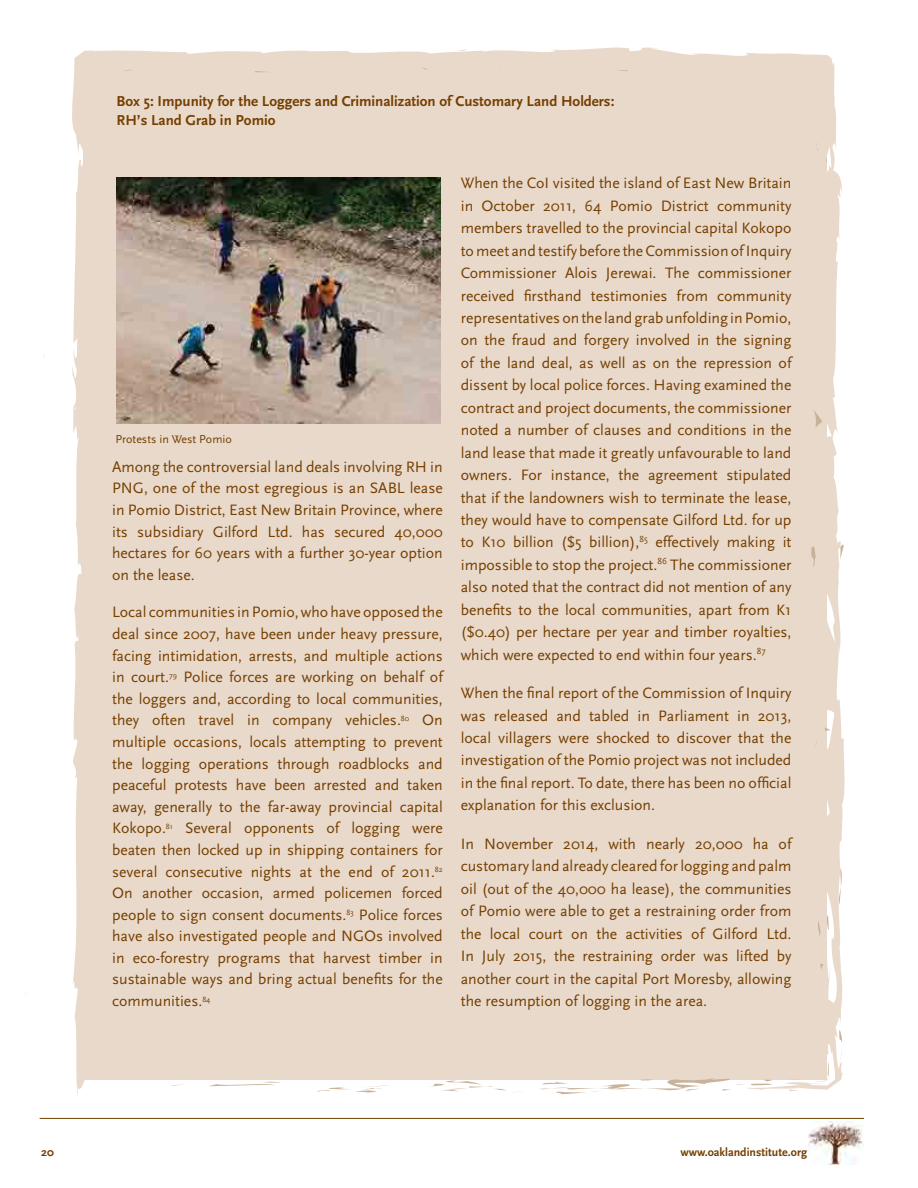
<style>
.page{position:relative;width:918px;height:1188px;background:#fff}
.page>*{position:absolute;margin:0;border:0;box-sizing:border-box;transform-origin:0 0}
.t1{font:15.75px/22.5px "Scala Sans";color:#753f00;text-align:justify}
.t2{font:700 15px/19.5px "Scala Sans";color:#753f00}
.t3{font:700 12px "Scala Sans";color:#753f00}
.t4{font:12px "Scala Sans";color:#753f00}
</style>
<div class="page">
<hr style="left:40px;top:1118px;width:824px;height:1px;background:#753f00">
<img style="left:809px;top:1122px;width:54px;height:43px">
<div style="left:72px;top:47px;width:773px;height:1048px;background:#e8d9cb"></div>
<svg style="left:816px;top:140px;width:3px;height:11px"></svg>
<svg style="left:123px;top:69px;width:14px;height:2px"></svg>
<svg style="left:787px;top:1090px;width:16px;height:1px"></svg>
<svg style="left:838px;top:1017px;width:6px;height:49px"></svg>
<svg style="left:538px;top:1078px;width:235px;height:16px"></svg>
<svg style="left:814px;top:1062px;width:18px;height:23px"></svg>
<svg style="left:787px;top:1079px;width:18px;height:1px"></svg>
<svg style="left:827px;top:914px;width:2px;height:17px"></svg>
<svg style="left:820px;top:964px;width:3px;height:6px"></svg>
<svg style="left:818px;top:911px;width:3px;height:32px"></svg>
<svg style="left:825px;top:727px;width:5px;height:4px"></svg>
<svg style="left:810px;top:544px;width:6px;height:26px"></svg>
<svg style="left:615px;top:70px;width:13px;height:1px"></svg>
<svg style="left:422px;top:67px;width:6px;height:3px"></svg>
<svg style="left:253px;top:70px;width:24px;height:2px"></svg>
<img style="left:117px;top:177px;width:324px;height:246px">
<p class="t2" style="left:117px;top:91px;width:499px">Box 5: Impunity for the Loggers and Criminalization of Customary Land Holders:<br>RH’s Land Grab in Pomio</p>
<p class="t4" style="left:116px;top:432px;width:118px">Protests in West Pomio</p>
<p class="t1" style="left:112px;top:456px;width:332px;line-height:21.6px">Among the controversial land deals involving RH in PNG, one of the most egregious is an SABL lease in Pomio District, East New Britain Province, where its subsidiary Gilford Ltd. has secured 40,000 hectares for 60 years with a further 30-year option on the lease.</p>
<p class="t1" style="left:112px;top:602px;width:332px;line-height:21.6px">Local communities in Pomio, who have opposed the deal since 2007, have been under heavy pressure, facing intimidation, arrests, and multiple actions in court.<sup>79</sup> Police forces are working on behalf of the loggers and, according to local communities, they often travel in company vehicles.<sup>80</sup> On multiple occasions, locals attempting to prevent the logging operations through roadblocks and peaceful protests have been arrested and taken away, generally to the far-away provincial capital Kokopo.<sup>81</sup> Several opponents of logging were beaten then locked up in shipping containers for several consecutive nights at the end of 2011.<sup>82<br></sup>On another occasion, armed policemen forced people to sign consent documents.<sup>83</sup> Police forces have also investigated people and NGOs involved in eco-forestry programs that harvest timber in sustainable ways and bring actual benefits for the communities.<sup>84</sup></p>
<p class="t1" style="left:461px;top:172px;width:332px">When the CoI visited the island of East New Britain in October 2011, 64 Pomio District community members travelled to the provincial capital Kokopo to meet and testify before the Commission of Inquiry Commissioner Alois Jerewai. The commissioner received firsthand testimonies from community representatives on the land grab unfolding in Pomio, on the fraud and forgery involved in the signing of the land deal, as well as on the repression of dissent by local police forces. Having examined the contract and project documents, the commissioner noted a number of clauses and conditions in the land lease that made it greatly unfavourable to land owners. For instance, the agreement stipulated that if the landowners wish to terminate the lease, they would have to compensate Gilford Ltd. for up to K10 billion ($5 billion),<sup>85</sup> effectively making it impossible to stop the project.<sup>86</sup> The commissioner also noted that the contract did not mention of any benefits to the local communities, apart from K1 ($0.40) per hectare per year and timber royalties, which were expected to end within four years.<sup>87</sup></p>
<p class="t1" style="left:461px;top:682px;width:332px">When the final report of the Commission of Inquiry was released and tabled in Parliament in 2013, local villagers were shocked to discover that the investigation of the Pomio project was not included in the final report. To date, there has been no official explanation for this exclusion.</p>
<p class="t1" style="left:461px;top:833px;width:332px">In November 2014, with nearly 20,000 ha of customary land already cleared for logging and palm oil (out of the 40,000 ha lease), the communities of Pomio were able to get a restraining order from the local court on the activities of Gilford Ltd.<br>In July 2015, the restraining order was lifted by another court in the capital Port Moresby, allowing the resumption of logging in the area.</p>
<p class="t3" style="left:41px;top:1146px;width:14px">20</p>
<p class="t3" style="left:680px;top:1146px;width:128px">www.oaklandinstitute.org</p>
</div>
